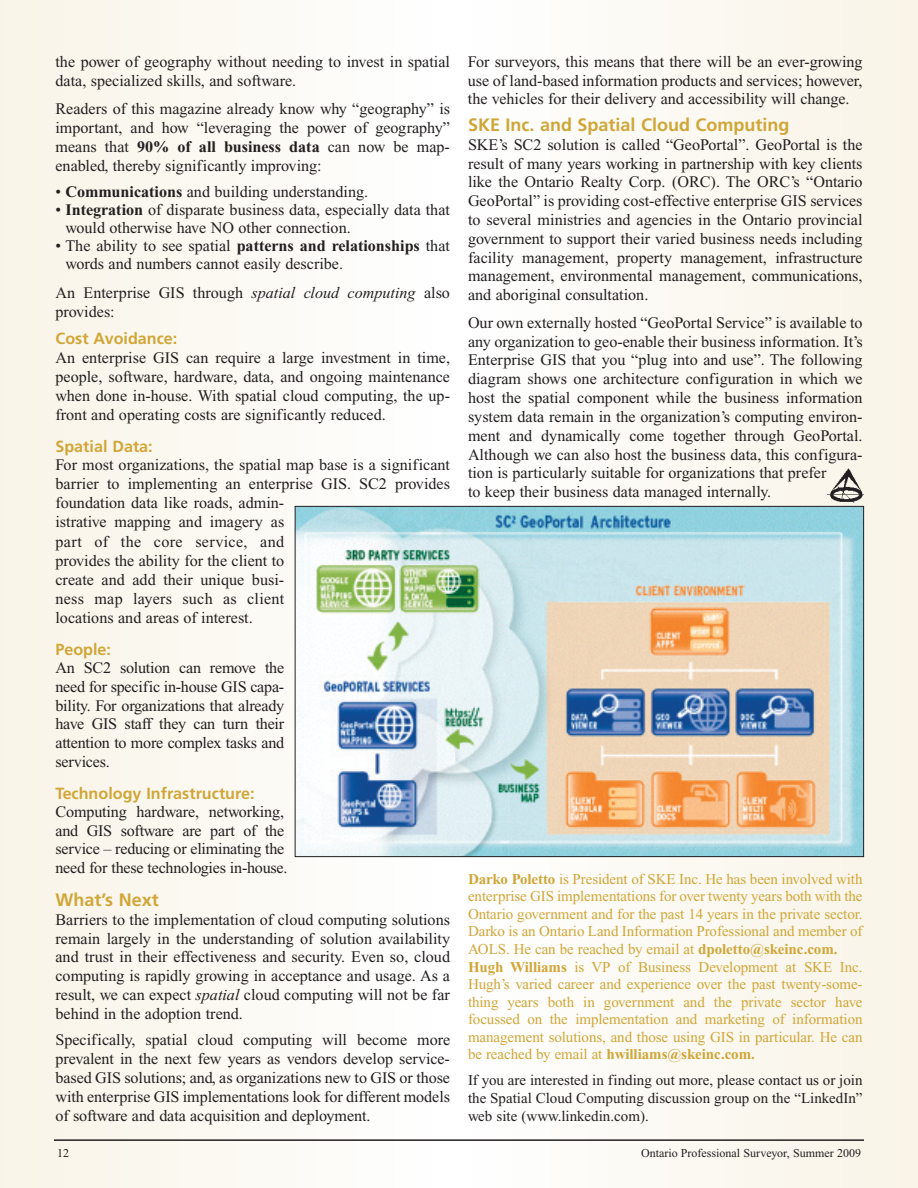
<style>
.page{position:relative;width:918px;height:1188px;background:#f9f4e7}
.page>*{position:absolute;margin:0;border:0;box-sizing:border-box;transform-origin:0 0}
.t1{font:700 18px "Frutiger";color:#d1a639}
.t2{font:16.2px/18.8px "Times New Roman";color:#231f20}
.t3{font:700 16.2px "Frutiger";color:#d1a639}
.t4{font:15px/17.5px "Times New Roman";letter-spacing:-.005em;color:#d1a639}
.t5{font:15px/17.7px "Times New Roman";color:#231f20;text-align:justify}
.t6{font:12px "Times New Roman";color:#231f20}
.s1{font-weight:700}
.s2{font-style:italic}
</style>
<div class="page">
<div style="left:63px;top:0;width:779px;height:1188px;background:#faf6eb"></div>
<div style="left:141px;top:0;width:623px;height:1188px;background:#faf7ef"></div>
<div style="left:238px;top:0;width:428px;height:1188px;background:#fbfaf4"></div>
<div style="left:316px;top:0;width:273px;height:1188px;background:#fdfcf8"></div>
<div style="left:394px;top:0;width:117px;height:1188px;background:#fefefc"></div>
<hr style="left:54px;top:1139px;width:810px;height:2px;background:#231f20">
<img style="left:297px;top:508px;width:565px;height:347px">
<img style="left:828px;top:468px;width:36px;height:35px">
<p class="t2" style="left:56px;top:53px;width:396px">the power of geography without needing to invest in spatial data, specialized skills, and software.</p>
<p class="t2" style="left:55px;top:101px;width:396px;text-align:justify">Readers of this magazine already know why “geography” is important, and how “leveraging the power of geography” means that <span class="s1">90% of all business data</span> can now be map&shy;enabled, thereby significantly improving:</p>
<p class="t2" style="left:55px;top:184px;width:314px">• <span class="s1">Communications</span> and building understanding.</p>
<p class="t2" style="left:65px;top:202px;width:386px;line-height:18px;text-indent:-10px">• <span class="s1">Integration</span> of disparate business data, especially data that would otherwise have NO other connection.</p>
<p class="t2" style="left:65px;top:238px;width:386px;line-height:18px;text-indent:-10px">• The ability to see spatial <span class="s1">patterns and relationships</span> that words and numbers cannot easily describe.</p>
<p class="t2" style="left:55px;top:285px;width:396px">An Enterprise GIS through <span class="s2">spatial cloud computing</span> also provides:</p>
<p class="t3" style="left:56px;top:332px;width:123px">Cost Avoidance:</p>
<p class="t2" style="left:56px;top:349px;width:396px;line-height:19.2px;text-align:justify">An enterprise GIS can require a large investment in time, people, software, hardware, data, and ongoing maintenance when done in-house. With spatial cloud computing, the up&shy;front and operating costs are significantly reduced.</p>
<p class="t3" style="left:56px;top:440px;width:99px">Spatial Data:</p>
<p class="t2" style="left:55px;top:457px;width:396px;line-height:19.2px">For most organizations, the spatial map base is a significant barrier to implementing an enterprise GIS. SC2 provides foundation data like roads, admin-<br>istrative mapping and imagery as<br>part of the core service, and<br>provides the ability for the client to<br>create and add their unique busi-<br>ness map layers such as client<br>locations and areas of interest.</p>
<p class="t3" style="left:56px;top:643px;width:57px">People:</p>
<p class="t2" style="left:56px;top:660px;width:230px;text-align:justify">An SC2 solution can remove the need for specific in-house GIS capa&shy;bility. For organizations that already have GIS staff they can turn their attention to more complex tasks and services.</p>
<p class="t3" style="left:56px;top:787px;width:201px">Technology Infrastructure:</p>
<p class="t2" style="left:56px;top:804px;width:234px">Computing hardware, networking, and GIS software are part of the service – reducing or eliminating the need for these technologies in-house.</p>
<p class="t1" style="left:56px;top:893px;width:105px">What’s Next</p>
<p class="t2" style="left:55px;top:912px;width:396px;text-align:justify">Barriers to the implementation of cloud computing solutions remain largely in the understanding of solution availability and trust in their effectiveness and security. Even so, cloud computing is rapidly growing in acceptance and usage. As a result, we can expect <span class="s2">spatial</span> cloud computing will not be far behind in the adoption trend.</p>
<p class="t2" style="left:56px;top:1032px;width:396px;text-align:justify">Specifically, spatial cloud computing will become more prevalent in the next few years as vendors develop service&shy;based GIS solutions; and, as organizations new to GIS or those with enterprise GIS implementations look for different models of software and data acquisition and deployment.</p>
<p class="t2" style="left:468px;top:53px;width:396px;text-align:justify">For surveyors, this means that there will be an ever-growing use of land-based information products and services; however, the vehicles for their delivery and accessibility will change.</p>
<p class="t1" style="left:468px;top:117px;width:323px">SKE Inc. and Spatial Cloud Computing</p>
<p class="t2" style="left:468px;top:136px;width:396px;text-align:justify">SKE’s SC2 solution is called “GeoPortal”. GeoPortal is the result of many years working in partnership with key clients like the Ontario Realty Corp. (ORC). The ORC’s “Ontario GeoPortal” is providing cost-effective enterprise GIS services to several ministries and agencies in the Ontario provincial government to support their varied business needs including facility management, property management, infrastructure management, environmental management, communications, and aboriginal consultation.</p>
<p class="t2" style="left:468px;top:315px;width:396px">Our own externally hosted “GeoPortal Service” is available to any organization to geo-enable their business information. It’s Enterprise GIS that you “plug into and use”. The following diagram shows one architecture configuration in which we host the spatial component while the business information system data remain in the organization’s computing environ&shy;ment and dynamically come together through GeoPortal.<br>Although we can also host the business data, this configura&shy;tion is particularly suitable for organizations that prefer<br>to keep their business data managed internally.</p>
<p class="t4" style="left:468px;top:871px;width:396px"><span class="s1">Darko Poletto</span> is President of SKE Inc. He has been involved with enterprise GIS implementations for over twenty years both with the Ontario government and for the past 14 years in the private sector.<br>Darko is an Ontario Land Information Professional and member of AOLS. He can be reached by email at <span class="s1">dpoletto@skeinc.com.<br>Hugh Williams</span> is VP of Business Development at SKE Inc.<br>Hugh’s varied career and experience over the past twenty-some&shy;thing years both in government and the private sector have focussed on the implementation and marketing of information management solutions, and those using GIS in particular. He can be reached by email at <span class="s1">hwilliams@skeinc.com.</span></p>
<p class="t5" style="left:468px;top:1073px;width:396px">If you are interested in finding out more, please contact us or join the Spatial Cloud Computing discussion group on the “LinkedIn” web site (www.linkedin.com).</p>
<p class="t6" style="left:57px;top:1148px;width:13px">12</p>
<p class="t6" style="left:641px;top:1148px;width:222px">Ontario Professional Surveyor, Summer 2009</p>
</div>
